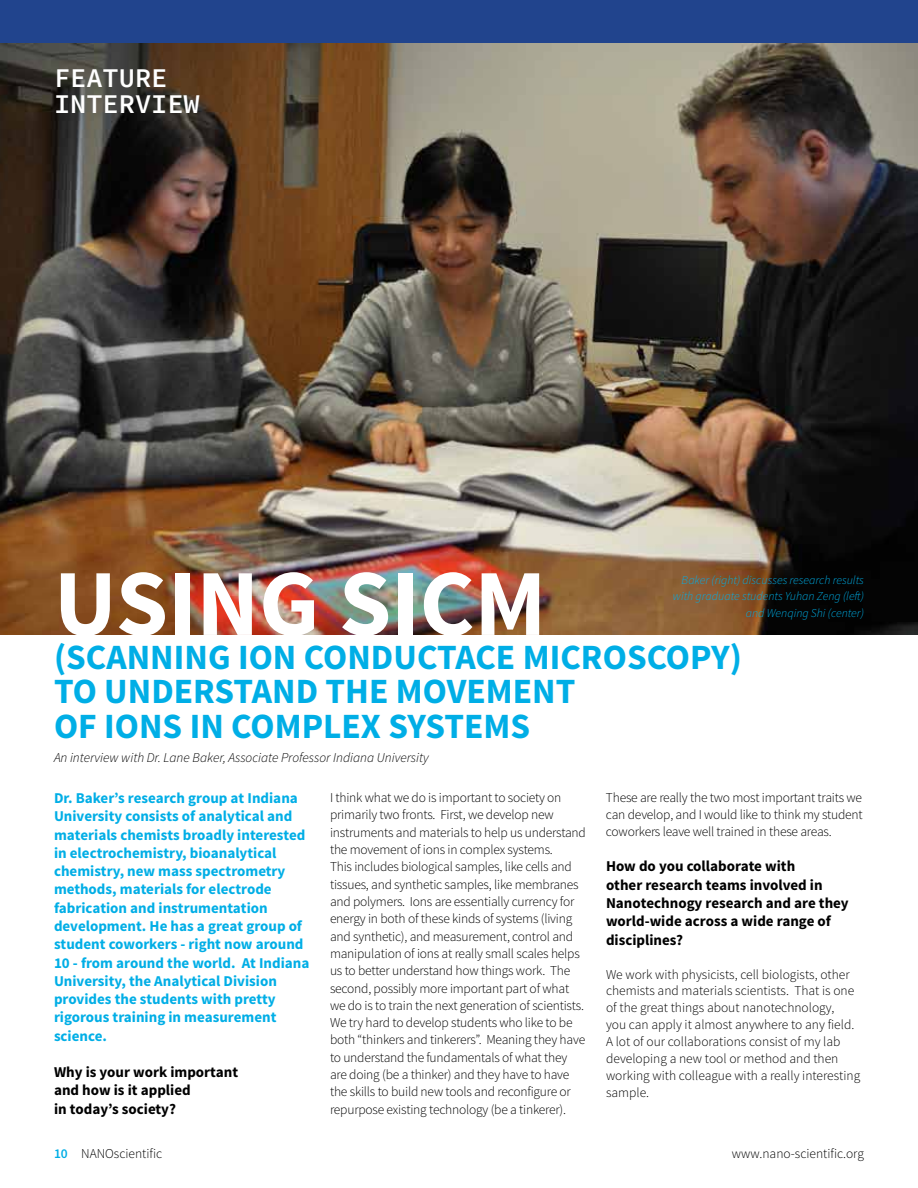
<style>
.page{position:relative;width:918px;height:1188px;background:#fff}
.page>*{position:absolute;margin:0;border:0;box-sizing:border-box;transform-origin:0 0}
.t1{font:700 94.5px "Source Sans Pro";color:#fff}
.t2{font:700 35.55px/34.2px "Source Sans Pro";color:#00aee6}
.t3{font:600 27px/25.5px "Source Code Pro";color:#fff}
.t4{font:700 15px/18.3px "Source Sans Pro";color:#00aee6}
.t5{font:700 15px/18.5px "Source Sans Pro";color:#000}
.t6{font:300 13.5px/17.2px "Source Sans Pro";letter-spacing:-.015em;color:#000}
.t7{font:italic 300 13.5px "Source Sans Pro";color:#000}
.t8{font:italic 300 12px/16.5px "Source Sans Pro";color:#00aee6;text-align:right}
.s1{font-weight:600;color:#00aee6}
</style>
<div class="page">
<div style="left:0;top:0;width:918px;height:634px;background:#21448d"></div>
<img style="left:0;top:44px;width:918px;height:590px">
<h3 class="t3" style="left:54px;top:65px;width:147px">FEATURE<br>INTERVIEW</h3>
<h1 class="t1" style="left:54px;top:543px;width:494px">USING SICM</h1>
<h2 class="t2" style="left:54px;top:642px;width:690px">(SCANNING ION CONDUCTACE MICROSCOPY)<br>TO UNDERSTAND THE MOVEMENT<br>OF IONS IN COMPLEX SYSTEMS</h2>
<p class="t7" style="left:54px;top:749px;width:376px">An interview with Dr. Lane Baker, Associate Professor Indiana University</p>
<p class="t4" style="left:54px;top:790px;width:257px">Dr. Baker’s research group at Indiana University consists of analytical and materials chemists broadly interested in electrochemistry, bioanalytical chemistry, new mass spectrometry methods, materials for electrode fabrication and instrumentation development. He has a great group of student coworkers - right now around 10 - from around the world. At Indiana University, the Analytical Division provides the students with pretty rigorous training in measurement science.</p>
<p class="t5" style="left:54px;top:1064px;width:186px">Why is your work important and how is it applied<br>in today’s society?</p>
<p class="t8" style="left:673px;top:571px;width:193px">Baker (right) discusses research results with graduate students Yuhan Zeng (left) and Wenqing Shi (center)</p>
<p class="t6" style="left:330px;top:789px;width:257px">I think what we do is important to society on primarily two fronts. First, we develop new instruments and materials to help us understand the movement of ions in complex systems.<br>This includes biological samples, like cells and tissues, and synthetic samples, like membranes and polymers. Ions are essentially currency for energy in both of these kinds of systems (living and synthetic), and measurement, control and manipulation of ions at really small scales helps us to better understand how things work. The second, possibly more important part of what we do is to train the next generation of scientists.<br>We try hard to develop students who like to be both “thinkers and tinkerers”. Meaning they have to understand the fundamentals of what they are doing (be a thinker) and they have to have the skills to build new tools and reconfigure or repurpose existing technology (be a tinkerer).</p>
<p class="t6" style="left:606px;top:789px;width:258px;text-align:justify">These are really the two most important traits we can develop, and I would like to think my student coworkers leave well trained in these areas.</p>
<p class="t5" style="left:606px;top:857px;width:244px">How do you collaborate with<br>other research teams involved in<br>Nanotechnogy research and are they world-wide across a wide range of disciplines?</p>
<p class="t6" style="left:606px;top:966px;width:256px">We work with physicists, cell biologists, other chemists and materials scientists. That is one of the great things about nanotechnology,<br>you can apply it almost anywhere to any field.<br>A lot of our collaborations consist of my lab developing a new tool or method and then working with colleague with a really interesting sample.</p>
<p class="t6" style="left:54px;top:1145px;width:110px"><span class="s1">10</span> NANOscientific</p>
<p class="t6" style="left:732px;top:1145px;width:134px">www.nano-scientific.org</p>
</div>
